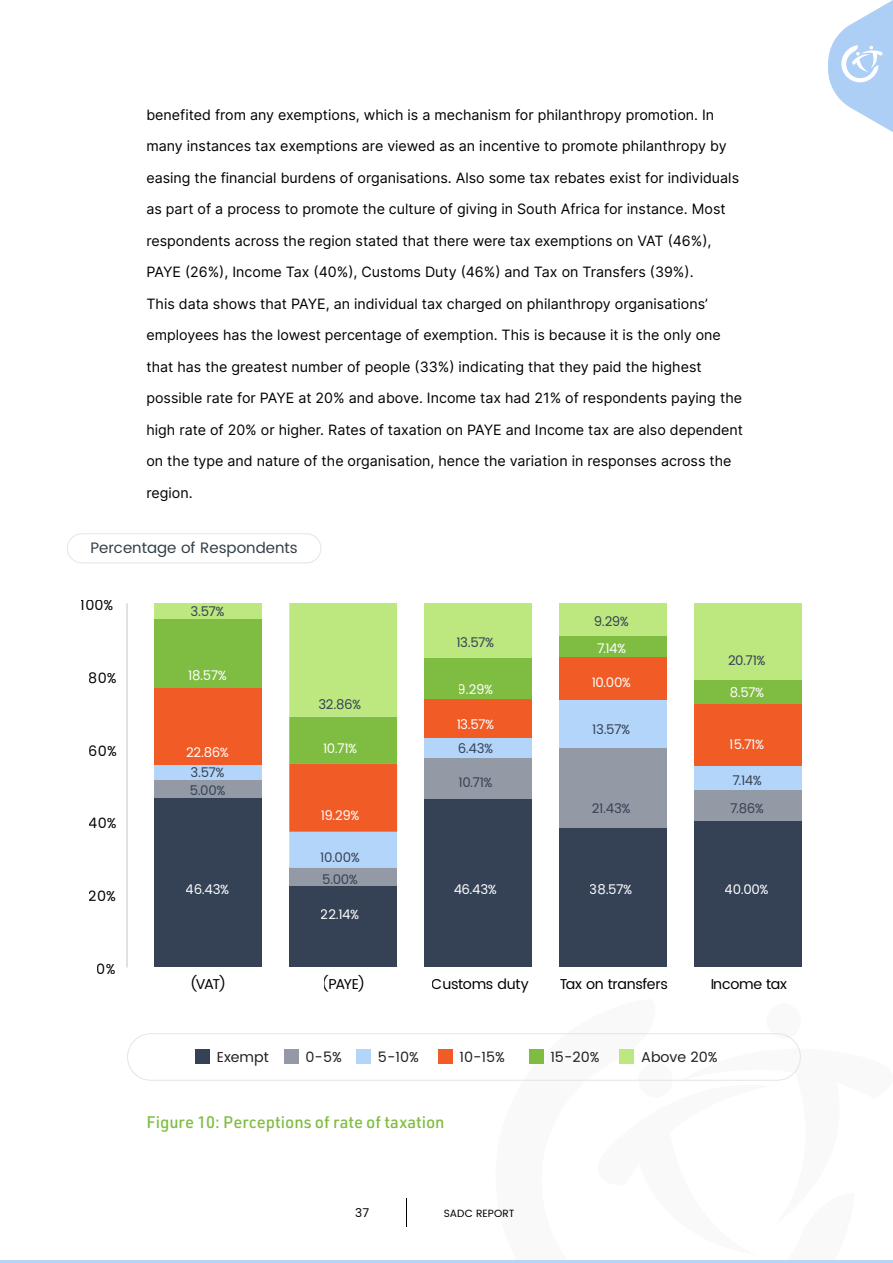
<style>
.page{position:relative;width:893px;height:1263px;background:#fff}
.page>*{position:absolute;margin:0;border:0;box-sizing:border-box;transform-origin:0 0}
.t1{font:500 16.5px "URWDIN";color:#80bd42}
.t2{font:15.15px "Poppins";color:#333f48}
.t3{font:14.25px "Inter";color:#000}
.t4{font:14.25px "Poppins";letter-spacing:-.015em;color:#000}
.t5{font:14.25px "Poppins";color:#231f20}
.t6{font:13.2px "Poppins";letter-spacing:-.03em;color:#fff}
.t7{font:13.2px "Poppins";letter-spacing:-.03em;color:#354155}
.t8{font:12px "Poppins";color:#000}
.t9{font:10.5px "Poppins";letter-spacing:.005em;color:#000}
</style>
<div class="page">
<svg style="left:406px;top:1198px;width:1px;height:28px"></svg>
<div style="left:559px;top:603px;width:108px;height:138px;background:#bde880"></div>
<div style="left:559px;top:636px;width:108px;height:141px;background:#7fbc42"></div>
<div style="left:154px;top:779px;width:108px;height:19px;background:#949aa5"></div>
<div style="left:289px;top:868px;width:108px;height:18px;background:#949aa5"></div>
<svg style="left:289px;top:603px;width:108px;height:265px;background:#beb96f"></svg>
<div style="left:154px;top:764px;width:108px;height:15px;background:#b4d5fa"></div>
<div style="left:154px;top:603px;width:108px;height:19px;background:#bde880"></div>
<div style="left:154px;top:687px;width:108px;height:77px;background:#f05b26"></div>
<div style="left:154px;top:619px;width:108px;height:68px;background:#7fbc42"></div>
<div style="left:67px;top:533px;width:254px;height:30px;border:1px solid #e5e5e5;border-radius:15px"></div>
<div style="left:127px;top:1033px;width:674px;height:48px;border:1px solid #e5e5e5;border-radius:23px"></div>
<div style="left:195px;top:1050px;width:15px;height:14px;background:#354155"></div>
<div style="left:284px;top:1050px;width:14px;height:14px;background:#949aa5"></div>
<div style="left:357px;top:1050px;width:14px;height:14px;background:#b4d5fa"></div>
<div style="left:438px;top:1050px;width:14px;height:14px;background:#f05b26"></div>
<div style="left:529px;top:1050px;width:14px;height:14px;background:#7fbc42"></div>
<div style="left:620px;top:1050px;width:14px;height:14px;background:#bde880"></div>
<div style="left:154px;top:798px;width:108px;height:168px;background:#354155"></div>
<div style="left:424px;top:798px;width:108px;height:168px;background:#354155"></div>
<div style="left:424px;top:758px;width:108px;height:40px;background:#949aa5"></div>
<div style="left:424px;top:737px;width:108px;height:21px;background:#b4d5fa"></div>
<div style="left:424px;top:697px;width:108px;height:40px;background:#f05b26"></div>
<div style="left:559px;top:657px;width:108px;height:138px;background:#f05b26"></div>
<div style="left:559px;top:700px;width:108px;height:139px;background:#b4d5fa"></div>
<div style="left:559px;top:748px;width:108px;height:138px;background:#949aa5"></div>
<div style="left:289px;top:886px;width:108px;height:80px;background:#354155"></div>
<hr style="left:127px;top:603px;width:1px;height:363px;background:#c2c6cc">
<div style="left:424px;top:603px;width:108px;height:57px;background:#bde880"></div>
<div style="left:424px;top:658px;width:108px;height:40px;background:#7fbc42"></div>
<div style="left:694px;top:603px;width:107px;height:145px;background:#bde880"></div>
<div style="left:694px;top:681px;width:107px;height:145px;background:#7fbc42"></div>
<div style="left:559px;top:828px;width:108px;height:138px;background:#354155"></div>
<div style="left:694px;top:704px;width:107px;height:146px;background:#f05b26"></div>
<div style="left:694px;top:766px;width:107px;height:145px;background:#b4d5fa"></div>
<div style="left:694px;top:790px;width:107px;height:145px;background:#949aa5"></div>
<div style="left:694px;top:821px;width:107px;height:145px;background:#354155"></div>
<hr style="left:0;top:1260px;width:893px;height:3px;background:#b4d5fa">
<svg style="left:828px;top:0;width:65px;height:132px"></svg>
<p class="t3" style="left:146px;top:104px;width:569px">benefited from any exemptions, which is a mechanism for philanthropy promotion. In</p>
<p class="t3" style="left:146px;top:135px;width:582px">many instances tax exemptions are viewed as an incentive to promote philanthropy by</p>
<p class="t3" style="left:146px;top:167px;width:594px">easing the financial burdens of organisations. Also some tax rebates exist for individuals</p>
<p class="t3" style="left:146px;top:198px;width:581px">as part of a process to promote the culture of giving in South Africa for instance. Most</p>
<p class="t3" style="left:146px;top:230px;width:567px">respondents across the region stated that there were tax exemptions on VAT (46%),</p>
<p class="t3" style="left:146px;top:261px;width:549px">PAYE (26%), Income Tax (40%), Customs Duty (46%) and Tax on Transfers (39%).</p>
<p class="t3" style="left:146px;top:293px;width:563px">This data shows that PAYE, an individual tax charged on philanthropy organisations’</p>
<p class="t3" style="left:146px;top:325px;width:576px">employees has the lowest percentage of exemption. This is because it is the only one</p>
<p class="t3" style="left:146px;top:356px;width:557px">that has the greatest number of people (33%) indicating that they paid the highest</p>
<p class="t3" style="left:146px;top:388px;width:597px">possible rate for PAYE at 20% and above. Income tax had 21% of respondents paying the</p>
<p class="t3" style="left:146px;top:419px;width:598px">high rate of 20% or higher. Rates of taxation on PAYE and Income tax are also dependent</p>
<p class="t3" style="left:146px;top:451px;width:587px">on the type and nature of the organisation, hence the variation in responses across the</p>
<p class="t3" style="left:146px;top:482px;width:48px">region.</p>
<p class="t2" style="left:90px;top:537px;width:209px">Percentage of Respondents</p>
<p class="t4" style="left:81px;top:595px;width:34px">100%</p>
<p class="t4" style="left:89px;top:668px;width:29px">80%</p>
<p class="t4" style="left:89px;top:740px;width:30px">60%</p>
<p class="t4" style="left:89px;top:813px;width:29px">40%</p>
<p class="t4" style="left:89px;top:886px;width:29px">20%</p>
<p class="t4" style="left:97px;top:958px;width:20px">0%</p>
<p class="t7" style="left:190px;top:602px;width:36px">3.57%</p>
<p class="t6" style="left:188px;top:666px;width:40px">18.57%</p>
<p class="t6" style="left:186px;top:742px;width:44px">22.86%</p>
<p class="t7" style="left:190px;top:763px;width:36px">3.57%</p>
<p class="t7" style="left:190px;top:780px;width:37px">5.00%</p>
<p class="t6" style="left:186px;top:880px;width:45px">46.43%</p>
<p class="t4" style="left:189px;top:973px;width:39px">(VAT)</p>
<p class="t7" style="left:318px;top:695px;width:44px">32.86%</p>
<p class="t6" style="left:323px;top:739px;width:36px">10.71%</p>
<p class="t6" style="left:321px;top:806px;width:40px">19.29%</p>
<p class="t7" style="left:320px;top:848px;width:41px">10.00%</p>
<p class="t7" style="left:322px;top:869px;width:37px">5.00%</p>
<p class="t6" style="left:321px;top:905px;width:40px">22.14%</p>
<p class="t7" style="left:456px;top:632px;width:39px">13.57%</p>
<p class="t7" style="left:594px;top:612px;width:37px">9.29%</p>
<p class="t6" style="left:597px;top:639px;width:31px">7.14%</p>
<p class="t7" style="left:728px;top:651px;width:39px">20.71%</p>
<p class="t6" style="left:591px;top:673px;width:41px">10.00%</p>
<p class="t6" style="left:458px;top:680px;width:37px">9.29%</p>
<p class="t6" style="left:730px;top:683px;width:36px">8.57%</p>
<p class="t6" style="left:456px;top:714px;width:39px">13.57%</p>
<p class="t7" style="left:592px;top:720px;width:39px">13.57%</p>
<p class="t7" style="left:458px;top:739px;width:37px">6.43%</p>
<p class="t6" style="left:730px;top:734px;width:36px">15.71%</p>
<p class="t7" style="left:458px;top:773px;width:36px">10.71%</p>
<p class="t7" style="left:733px;top:771px;width:31px">7.14%</p>
<p class="t7" style="left:592px;top:798px;width:40px">21.43%</p>
<p class="t7" style="left:730px;top:798px;width:35px">7.86%</p>
<p class="t6" style="left:453px;top:880px;width:45px">46.43%</p>
<p class="t6" style="left:590px;top:880px;width:44px">38.57%</p>
<p class="t6" style="left:725px;top:880px;width:45px">40.00%</p>
<p class="t4" style="left:322px;top:973px;width:45px">(PAYE)</p>
<p class="t4" style="left:432px;top:973px;width:98px">Customs duty</p>
<p class="t4" style="left:559px;top:973px;width:110px">Tax on transfers</p>
<p class="t4" style="left:710px;top:973px;width:79px">Income tax</p>
<p class="t5" style="left:217px;top:1046px;width:53px">Exempt</p>
<p class="t5" style="left:306px;top:1046px;width:38px">0-5%</p>
<p class="t5" style="left:378px;top:1046px;width:42px">5-10%</p>
<p class="t5" style="left:460px;top:1046px;width:47px">10-15%</p>
<p class="t5" style="left:550px;top:1046px;width:51px">15-20%</p>
<p class="t5" style="left:641px;top:1046px;width:78px">Above 20%</p>
<p class="t1" style="left:146px;top:1111px;width:300px">Figure 10: Perceptions of rate of taxation</p>
<p class="t8" style="left:355px;top:1204px;width:15px">37</p>
<p class="t9" style="left:444px;top:1206px;width:72px">SADC REPORT</p>
</div>
